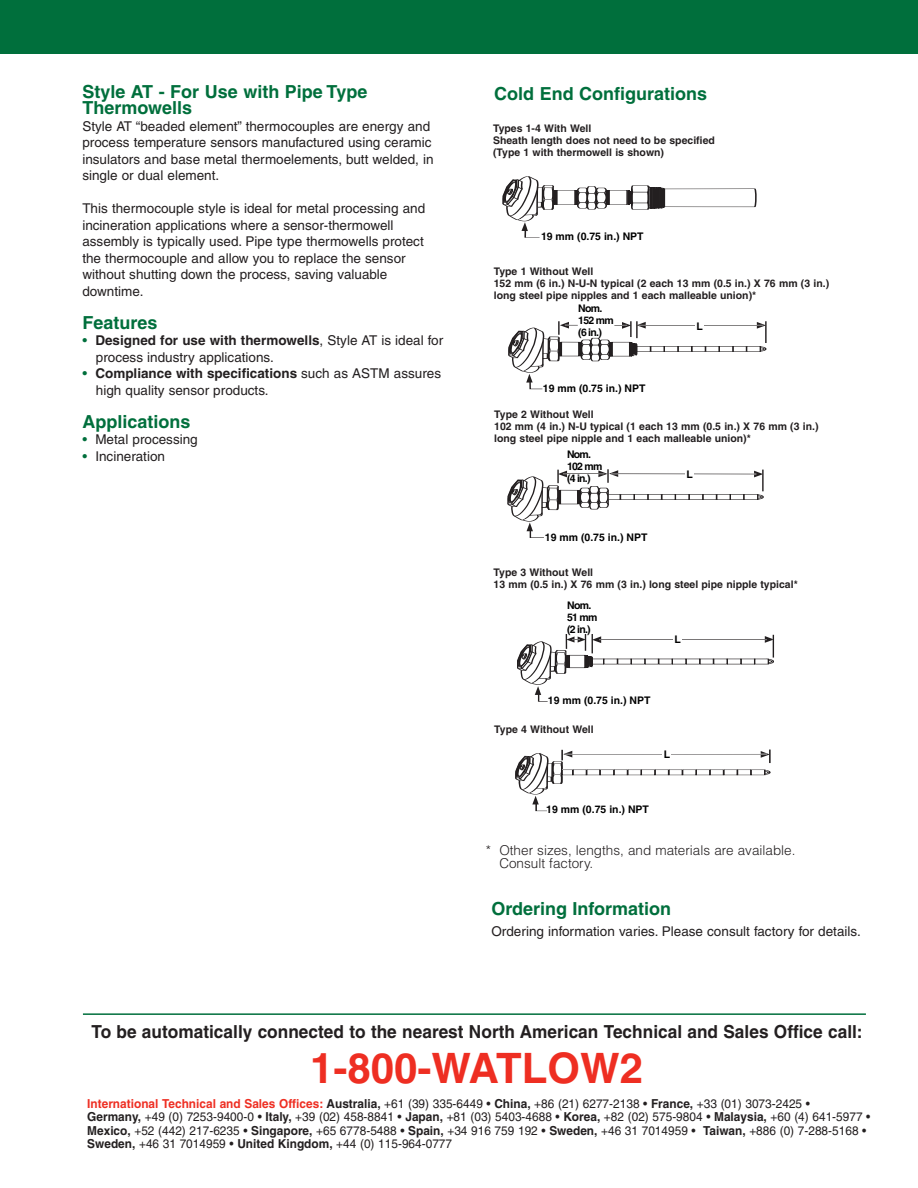
<style>
.page{position:relative;width:918px;height:1188px;background:#fff}
.page>*{position:absolute;margin:0;border:0;box-sizing:border-box;transform-origin:0 0}
.t1{font:700 42px "Helvetica";color:#ee2e22}
.t2{font:700 18px/16.5px "Helvetica";color:#006f3c}
.t3{font:700 18px "Helvetica";color:#231f20;scale:.96 1}
.t4{font:13.5px/16.5px "Helvetica";color:#231f20}
.t5{font:300 13.5px/13.5px "Helvetica";color:#231f20}
.t6{font:12.3px/13.5px "Helvetica";color:#231f20;scale:.96 1}
.t7{font:700 10.5px/12px "Helvetica";color:#231f20}
.t8{font:700 10.5px/12px "Helvetica";color:#000}
.t9{font:700 10.5px/12px "Helvetica";letter-spacing:-.07em;color:#000}
.s1{color:#006f3c}
.s2{font-weight:700}
.s3{font-size:12px}
.s4{font-size:7.5px}
.s5{font-weight:700;color:#ee2e22}
</style>
<div class="page">
<div style="left:0;top:0;width:918px;height:54px;background:#006f3c"></div>
<hr style="left:83px;top:1013px;width:783px;height:2px;background:#006f3c">
<svg style="left:574px;top:186px;width:35px;height:24px"></svg>
<div style="left:609px;top:190px;width:19px;height:15px;border:1px solid #231f20"></div>
<div style="left:631px;top:192px;width:18px;height:11px;border:1px solid #231f20"></div>
<div style="left:631px;top:203px;width:18px;height:7px;border:1px solid #231f20;border-radius:2px"></div>
<div style="left:631px;top:185px;width:18px;height:7px;border:1px solid #231f20;border-radius:2px"></div>
<svg style="left:647px;top:186px;width:109px;height:24px"></svg>
<svg style="left:626px;top:189px;width:8px;height:17px"></svg>
<svg style="left:502px;top:176px;width:55px;height:62px"></svg>
<hr style="left:639px;top:325px;width:124px;height:1px;background:#231f20">
<div style="left:695px;top:322px;width:9px;height:9px;background:#fff"></div>
<svg style="left:753px;top:321px;width:14px;height:31px"></svg>
<div style="left:678px;top:346px;width:14px;height:6px;border:1px solid #231f20"></div>
<div style="left:636px;top:346px;width:15px;height:6px;border:1px solid #231f20"></div>
<div style="left:747px;top:346px;width:13px;height:6px;background:#fff"></div>
<div style="left:746px;top:346px;width:15px;height:6px;border:1px solid #231f20"></div>
<svg style="left:508px;top:321px;width:138px;height:68px"></svg>
<hr style="left:611px;top:474px;width:145px;height:1px;background:#231f20">
<div style="left:685px;top:469px;width:9px;height:10px;background:#fff"></div>
<hr style="left:563px;top:473px;width:41px;height:1px;background:#231f20">
<div style="left:608px;top:494px;width:13px;height:6px;border:1px solid #231f20"></div>
<svg style="left:750px;top:470px;width:14px;height:30px"></svg>
<div style="left:716px;top:494px;width:15px;height:6px;border:1px solid #231f20"></div>
<div style="left:702px;top:494px;width:15px;height:6px;border:1px solid #231f20"></div>
<div style="left:689px;top:494px;width:14px;height:6px;border:1px solid #231f20"></div>
<div style="left:661px;top:494px;width:15px;height:6px;border:1px solid #231f20"></div>
<div style="left:647px;top:494px;width:15px;height:6px;border:1px solid #231f20"></div>
<div style="left:744px;top:494px;width:14px;height:6px;background:#fff"></div>
<div style="left:620px;top:494px;width:15px;height:6px;border:1px solid #231f20"></div>
<svg style="left:577px;top:469px;width:41px;height:41px"></svg>
<svg style="left:508px;top:470px;width:59px;height:68px"></svg>
<svg style="left:515px;top:750px;width:57px;height:61px"></svg>
<hr style="left:565px;top:754px;width:202px;height:1px;background:#231f20">
<div style="left:662px;top:750px;width:9px;height:9px;background:#fff"></div>
<svg style="left:761px;top:750px;width:10px;height:13px"></svg>
<svg style="left:765px;top:770px;width:6px;height:5px"></svg>
<div style="left:710px;top:769px;width:14px;height:6px;border:1px solid #231f20"></div>
<div style="left:655px;top:769px;width:14px;height:6px;border:1px solid #231f20"></div>
<div style="left:751px;top:769px;width:14px;height:6px;border:1px solid #231f20"></div>
<div style="left:613px;top:769px;width:15px;height:6px;border:1px solid #231f20"></div>
<div style="left:600px;top:769px;width:14px;height:6px;border:1px solid #231f20"></div>
<div style="left:572px;top:769px;width:15px;height:6px;border:1px solid #231f20"></div>
<div style="left:562px;top:770px;width:11px;height:5px;background:#fff"></div>
<div style="left:562px;top:769px;width:11px;height:6px;border:1px solid #231f20"></div>
<hr style="left:599px;top:639px;width:168px;height:1px;background:#231f20">
<div style="left:673px;top:635px;width:9px;height:9px;background:#fff"></div>
<svg style="left:761px;top:635px;width:13px;height:29px"></svg>
<div style="left:686px;top:659px;width:14px;height:5px;border:1px solid #231f20"></div>
<div style="left:644px;top:659px;width:15px;height:5px;border:1px solid #231f20"></div>
<div style="left:755px;top:659px;width:13px;height:5px;background:#fff"></div>
<div style="left:754px;top:659px;width:15px;height:5px;border:1px solid #231f20"></div>
<div style="left:603px;top:659px;width:15px;height:5px;border:1px solid #231f20"></div>
<svg style="left:517px;top:634px;width:84px;height:68px"></svg>
<h2 class="t2" style="left:82px;top:85px;width:287px">Style AT - For Use with Pipe Type<br>Thermowells</h2>
<p class="t4" style="left:82px;top:119px;width:353px">Style AT “beaded element” thermocouples are energy and process temperature sensors manufactured using ceramic insulators and base metal thermoelements, butt welded, in single or dual element.</p>
<p class="t4" style="left:82px;top:201px;width:344px">This thermocouple style is ideal for metal processing and incineration applications where a sensor-thermowell assembly is typically used. Pipe type thermowells protect the thermocouple and allow you to replace the sensor without shutting down the process, saving valuable downtime.</p>
<h2 class="t2" style="left:82px;top:316px;width:77px">Features</h2>
<p class="t4" style="left:96px;top:333px;width:349px;text-indent:-13px"><span class="s1">•</span> <span class="s2">Designed for use with thermowells</span>, Style AT is ideal for process industry applications.</p>
<p class="t4" style="left:96px;top:366px;width:347px;text-indent:-14px"><span class="s1">•</span> <span class="s2">Compliance with specifications</span> such as ASTM assures high quality sensor products.</p>
<h2 class="t2" style="left:82px;top:415px;width:109px">Applications</h2>
<p class="t4" style="left:82px;top:432px;width:117px"><span class="s1">•</span> Metal processing</p>
<p class="t4" style="left:82px;top:449px;width:84px"><span class="s1">•</span> Incineration</p>
<h2 class="t2" style="left:494px;top:87px;width:215px">Cold End Configurations</h2>
<p class="t7" style="left:493px;top:124px;width:223px">Types 1-4 With Well<br>Sheath length does not need to be specified (Type 1 with thermowell is shown)</p>
<p class="t8" style="left:541px;top:231px;width:104px">19 mm (0.75 in.) NPT</p>
<p class="t7" style="left:494px;top:266px;width:337px">Type 1 Without Well<br>152 mm (6 in.) N-U-N typical (2 each 13 mm (0.5 in.) X 76 mm (3 in.) long steel pipe nipples and 1 each malleable union)*</p>
<p class="t9" style="left:578px;top:303px;width:37px">Nom.<br>152 mm (6 in.)</p>
<p class="t8" style="left:543px;top:383px;width:104px">19 mm (0.75 in.) NPT</p>
<p class="t8" style="left:697px;top:321px;width:8px">L</p>
<p class="t7" style="left:494px;top:409px;width:326px">Type 2 Without Well<br>102 mm (4 in.) N-U typical (1 each 13 mm (0.5 in.) X 76 mm (3 in.) long steel pipe nipple and 1 each malleable union)*</p>
<p class="t9" style="left:567px;top:449px;width:37px">Nom.<br>102 mm (4 in.)</p>
<p class="t8" style="left:576px;top:530px;width:37px">Nom. 6"</p>
<p class="t8" style="left:545px;top:532px;width:104px">19 mm (0.75 in.) NPT</p>
<p class="t8" style="left:686px;top:469px;width:8px">L</p>
<p class="t7" style="left:494px;top:567px;width:306px">Type 3 Without Well<br>13 mm (0.5 in.) X 76 mm (3 in.) long steel pipe nipple typical*</p>
<p class="t8" style="left:567px;top:600px;width:32px">Nom.<br>51 mm (2 in.)</p>
<p class="t8" style="left:675px;top:635px;width:8px">L</p>
<p class="t8" style="left:548px;top:695px;width:104px">19 mm (0.75 in.) NPT</p>
<p class="t8" style="left:552px;top:699px;width:42px"><sup>3</sup><span class="s3">/</span><span class="s4">4</span>" NPT</p>
<p class="t7" style="left:494px;top:724px;width:101px">Type 4 Without Well</p>
<p class="t8" style="left:664px;top:749px;width:8px">L</p>
<p class="t8" style="left:546px;top:804px;width:104px">19 mm (0.75 in.) NPT</p>
<p class="t5" style="left:499px;top:845px;width:298px;text-indent:-14px">* Other sizes, lengths, and materials are available.<br>Consult factory.</p>
<h2 class="t2" style="left:491px;top:902px;width:181px">Ordering Information</h2>
<p class="t4" style="left:491px;top:924px;width:371px">Ordering information varies. Please consult factory for details.</p>
<h2 class="t3" style="left:91px;top:1024px;width:805px">To be automatically connected to the nearest North American Technical and Sales Office call:</h2>
<h1 class="t1" style="left:310px;top:1051px;width:334px">1-800-WATLOW2</h1>
<p class="t6" style="left:87px;top:1098px;width:817px"><span class="s5">International Technical and Sales Offices:</span> <span class="s2">Australia,</span> +61 (39) 335-6449 • <span class="s2">China,</span> +86 (21) 6277-2138 • <span class="s2">France,</span> +33 (01) 3073-2425 •<br><span class="s2">Germany,</span> +49 (0) 7253-9400-0 • <span class="s2">Italy,</span> +39 (02) 458-8841 • <span class="s2">Japan,</span> +81 (03) 5403-4688 • <span class="s2">Korea,</span> +82 (02) 575-9804 • <span class="s2">Malaysia,</span> +60 (4) 641-5977 • <span class="s2">Mexico,</span> +52 (442) 217-6235 • <span class="s2">Singapore,</span> +65 6778-5488 • <span class="s2">Spain,</span> +34 916 759 192 • <span class="s2">Sweden,</span> +46 31 7014959 • <span class="s2">Taiwan,</span> +886 (0) 7-288-5168 • <span class="s2">Sweden,</span> +46 31 7014959 • <span class="s2">United Kingdom,</span> +44 (0) 115-964-0777</p>
</div>
